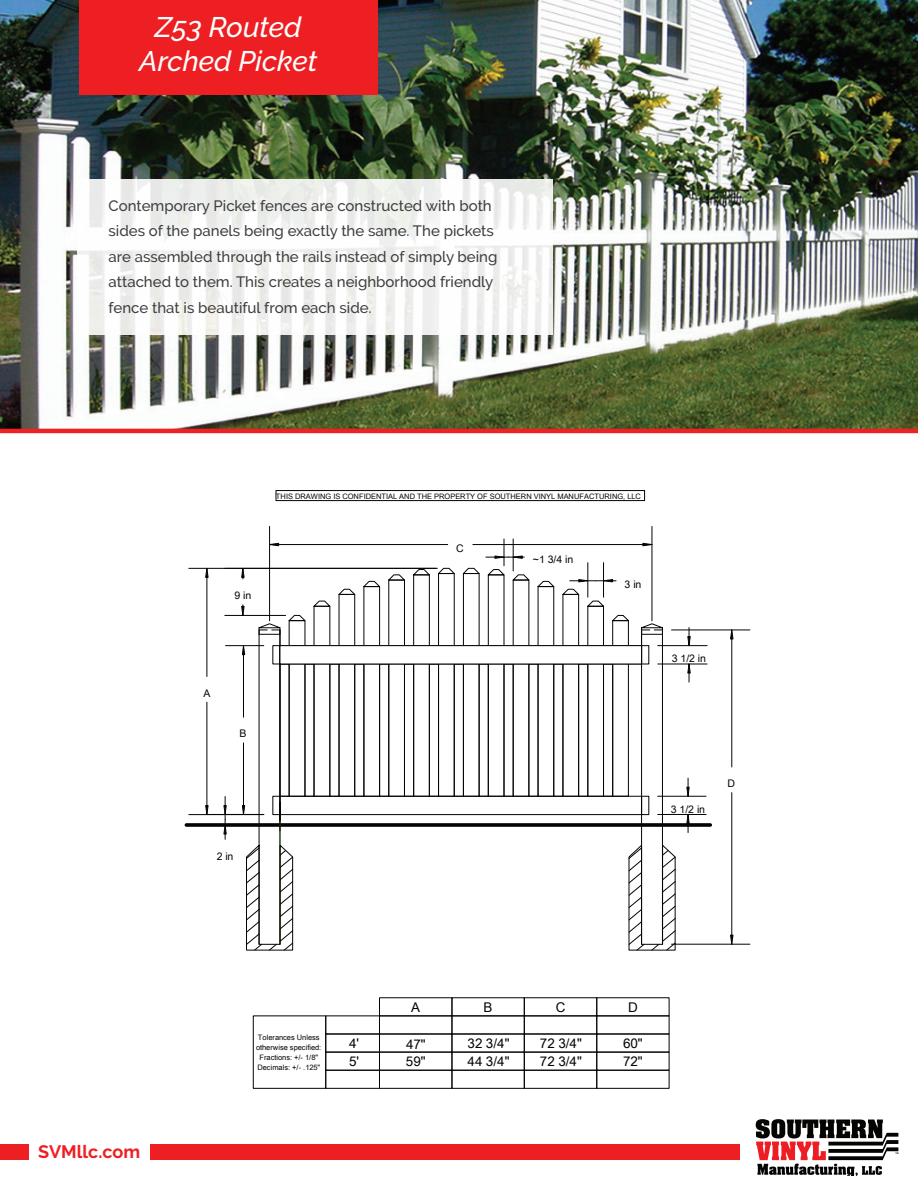
<style>
.page{position:relative;width:918px;height:1188px;background:#fff}
.page>*{position:absolute;margin:0;border:0;box-sizing:border-box;transform-origin:0 0}
.t1{font:italic 500 28.2px/34.2px "Raleway";color:#fff;text-align:center}
.t2{font:700 18px "Raleway";color:#ee1f23}
.t3{font:500 15px/25.5px "Raleway";color:#3e3e3f}
.t4{font:13.35px/18.1px "Arial Unicode MS Win Char Set FFFF H2";color:#040503}
.t5{font:10.5px "Arial Unicode MS Win Char Set FFFF H2";letter-spacing:-.005em;color:#040503}
.t6{font:7.5px/10.1px "Arial Unicode MS Win Char Set FFFF H2";color:#040503;text-align:center}
</style>
<div class="page">
<img style="left:0;top:0;width:918px;height:433px">
<div style="left:276px;top:491px;width:369px;height:10px;border:1px solid #040503"></div>
<hr style="left:662px;top:630px;width:1px;height:314px;background:#040503">
<hr style="left:641px;top:630px;width:1px;height:314px;background:#040503">
<svg style="left:186px;top:823px;width:524px;height:4px;background:#1b1c1a"></svg>
<svg style="left:628px;top:844px;width:48px;height:107px"></svg>
<div style="left:280px;top:796px;width:362px;height:19px;border:1px solid #040503"></div>
<div style="left:273px;top:796px;width:7px;height:19px;border:1px solid #040503"></div>
<div style="left:641px;top:796px;width:8px;height:19px;border:1px solid #040503"></div>
<div style="left:289px;top:620px;width:16px;height:177px;border:1px solid #040503"></div>
<div style="left:314px;top:606px;width:16px;height:191px;border:1px solid #040503"></div>
<div style="left:339px;top:594px;width:16px;height:203px;border:1px solid #040503"></div>
<div style="left:413px;top:575px;width:17px;height:222px;border:1px solid #040503"></div>
<hr style="left:280px;top:630px;width:1px;height:314px;background:#040503">
<hr style="left:259px;top:630px;width:1px;height:314px;background:#040503">
<svg style="left:246px;top:844px;width:47px;height:107px"></svg>
<svg style="left:258px;top:615px;width:48px;height:31px"></svg>
<svg style="left:313px;top:601px;width:18px;height:6px"></svg>
<svg style="left:338px;top:589px;width:18px;height:6px"></svg>
<svg style="left:388px;top:574px;width:17px;height:7px"></svg>
<svg style="left:413px;top:569px;width:17px;height:7px"></svg>
<svg style="left:363px;top:581px;width:18px;height:6px"></svg>
<svg style="left:438px;top:568px;width:17px;height:6px"></svg>
<svg style="left:463px;top:568px;width:17px;height:6px"></svg>
<svg style="left:562px;top:589px;width:18px;height:6px"></svg>
<svg style="left:587px;top:601px;width:17px;height:6px"></svg>
<svg style="left:612px;top:615px;width:17px;height:5px"></svg>
<svg style="left:641px;top:623px;width:22px;height:23px"></svg>
<div style="left:354px;top:664px;width:10px;height:133px;border:1px solid #040503"></div>
<div style="left:379px;top:664px;width:10px;height:133px;border:1px solid #040503"></div>
<div style="left:404px;top:664px;width:10px;height:133px;border:1px solid #040503"></div>
<div style="left:429px;top:664px;width:10px;height:133px;border:1px solid #040503"></div>
<div style="left:454px;top:664px;width:10px;height:133px;border:1px solid #040503"></div>
<div style="left:479px;top:664px;width:10px;height:133px;border:1px solid #040503"></div>
<div style="left:553px;top:664px;width:10px;height:133px;border:1px solid #040503"></div>
<div style="left:578px;top:664px;width:10px;height:133px;border:1px solid #040503"></div>
<div style="left:463px;top:573px;width:16px;height:224px;border:1px solid #040503"></div>
<div style="left:488px;top:575px;width:16px;height:222px;border:1px solid #040503"></div>
<div style="left:513px;top:580px;width:16px;height:217px;border:1px solid #040503"></div>
<div style="left:538px;top:586px;width:16px;height:211px;border:1px solid #040503"></div>
<div style="left:563px;top:594px;width:16px;height:203px;border:1px solid #040503"></div>
<div style="left:588px;top:606px;width:16px;height:191px;border:1px solid #040503"></div>
<div style="left:612px;top:620px;width:17px;height:177px;border:1px solid #040503"></div>
<svg style="left:537px;top:581px;width:18px;height:6px"></svg>
<div style="left:273px;top:645px;width:7px;height:19px;border:1px solid #040503"></div>
<div style="left:280px;top:645px;width:362px;height:19px;background:#fff;border:1px solid #040503"></div>
<hr style="left:269px;top:526px;width:1px;height:95px;background:#040503">
<hr style="left:652px;top:526px;width:1px;height:95px;background:#040503">
<hr style="left:279px;top:544px;width:169px;height:1px;background:#040503">
<hr style="left:473px;top:544px;width:170px;height:1px;background:#040503">
<svg style="left:269px;top:543px;width:10px;height:3px"></svg>
<svg style="left:642px;top:543px;width:10px;height:3px"></svg>
<hr style="left:658px;top:664px;width:49px;height:1px;background:#040503">
<hr style="left:658px;top:645px;width:49px;height:1px;background:#040503">
<svg style="left:687px;top:628px;width:4px;height:18px"></svg>
<svg style="left:687px;top:663px;width:4px;height:19px"></svg>
<hr style="left:658px;top:796px;width:48px;height:1px;background:#040503">
<hr style="left:658px;top:814px;width:48px;height:1px;background:#040503">
<svg style="left:686px;top:815px;width:4px;height:18px"></svg>
<svg style="left:686px;top:778px;width:4px;height:19px"></svg>
<hr style="left:672px;top:630px;width:78px;height:1px;background:#040503">
<hr style="left:672px;top:944px;width:78px;height:1px;background:#040503">
<hr style="left:732px;top:639px;width:1px;height:128px;background:#040503">
<hr style="left:732px;top:793px;width:1px;height:142px;background:#040503">
<svg style="left:730px;top:629px;width:4px;height:10px"></svg>
<svg style="left:730px;top:935px;width:4px;height:10px"></svg>
<hr style="left:207px;top:825px;width:64px;height:1px;background:#040503">
<svg style="left:223px;top:796px;width:4px;height:43px"></svg>
<hr style="left:189px;top:568px;width:248px;height:1px;background:#040503">
<hr style="left:189px;top:814px;width:75px;height:1px;background:#040503">
<hr style="left:207px;top:577px;width:1px;height:100px;background:#040503">
<hr style="left:207px;top:702px;width:1px;height:104px;background:#040503">
<svg style="left:205px;top:568px;width:4px;height:10px"></svg>
<svg style="left:205px;top:805px;width:4px;height:10px"></svg>
<hr style="left:225px;top:645px;width:39px;height:1px;background:#040503">
<hr style="left:243px;top:743px;width:1px;height:63px;background:#040503">
<hr style="left:243px;top:655px;width:1px;height:62px;background:#040503">
<svg style="left:242px;top:805px;width:3px;height:9px"></svg>
<svg style="left:242px;top:645px;width:3px;height:10px"></svg>
<svg style="left:486px;top:539px;width:44px;height:42px"></svg>
<hr style="left:588px;top:563px;width:1px;height:34px;background:#040503">
<hr style="left:603px;top:563px;width:1px;height:34px;background:#040503">
<svg style="left:570px;top:579px;width:46px;height:3px"></svg>
<hr style="left:225px;top:615px;width:61px;height:1px;background:#040503">
<svg style="left:241px;top:569px;width:4px;height:10px"></svg>
<svg style="left:241px;top:605px;width:4px;height:11px"></svg>
<svg style="left:77px;top:179px;width:476px;height:155px"></svg>
<div style="left:379px;top:1070px;width:73px;height:19px;border:1px solid #040503"></div>
<div style="left:379px;top:1052px;width:73px;height:19px;border:1px solid #040503"></div>
<div style="left:379px;top:1016px;width:73px;height:18px;border:1px solid #040503"></div>
<div style="left:253px;top:1016px;width:73px;height:73px;border:1px solid #040503"></div>
<div style="left:379px;top:997px;width:73px;height:19px;border:1px solid #040503"></div>
<div style="left:452px;top:1070px;width:73px;height:19px;border:1px solid #040503"></div>
<div style="left:452px;top:1052px;width:73px;height:19px;border:1px solid #040503"></div>
<div style="left:452px;top:1016px;width:73px;height:18px;border:1px solid #040503"></div>
<div style="left:452px;top:997px;width:73px;height:19px;border:1px solid #040503"></div>
<div style="left:524px;top:1070px;width:73px;height:19px;border:1px solid #040503"></div>
<div style="left:524px;top:1052px;width:73px;height:19px;border:1px solid #040503"></div>
<div style="left:524px;top:1016px;width:73px;height:18px;border:1px solid #040503"></div>
<div style="left:524px;top:997px;width:73px;height:19px;border:1px solid #040503"></div>
<div style="left:596px;top:1070px;width:73px;height:19px;border:1px solid #040503"></div>
<div style="left:596px;top:1052px;width:73px;height:19px;border:1px solid #040503"></div>
<div style="left:596px;top:1016px;width:73px;height:18px;border:1px solid #040503"></div>
<div style="left:596px;top:997px;width:73px;height:19px;border:1px solid #040503"></div>
<div style="left:325px;top:1070px;width:55px;height:19px;border:1px solid #040503"></div>
<div style="left:325px;top:1052px;width:55px;height:19px;border:1px solid #040503"></div>
<div style="left:325px;top:1016px;width:55px;height:18px;border:1px solid #040503"></div>
<div style="left:79px;top:0;width:299px;height:95px;background:#ee1f23"></div>
<div style="left:150px;top:1144px;width:590px;height:15px;background:#ee1f23"></div>
<svg style="left:756px;top:1119px;width:142px;height:56px"></svg>
<div style="left:0;top:1144px;width:28px;height:15px;background:#ee1f23"></div>
<h1 class="t1" style="left:139px;top:10px;width:180px">Z53 Routed<br>Arched Picket</h1>
<p class="t3" style="left:109px;top:193px;width:390px">Contemporary Picket fences are constructed with both sides of the panels being exactly the same. The pickets are assembled through the rails instead of simply being attached to them. This creates a neighborhood friendly fence that is beautiful from each side.</p>
<p class="t2" style="left:38px;top:1141px;width:103px">SVMllc.com</p>
<p class="t5" style="left:235px;top:588px;width:18px">9 in</p>
<p class="t6" style="left:276px;top:491px;width:366px">THIS DRAWING IS CONFIDENTIAL AND THE PROPERTY OF SOUTHERN VINYL MANUFACTURING, LLC</p>
<p class="t5" style="left:456px;top:541px;width:9px">C</p>
<p class="t5" style="left:533px;top:552px;width:42px">~1 3/4 in</p>
<p class="t5" style="left:625px;top:577px;width:18px">3 in</p>
<p class="t5" style="left:203px;top:685px;width:9px">A</p>
<p class="t5" style="left:240px;top:726px;width:9px">B</p>
<p class="t5" style="left:217px;top:848px;width:18px">2 in</p>
<p class="t5" style="left:672px;top:651px;width:36px">3 1/2 in</p>
<p class="t5" style="left:671px;top:801px;width:36px">3 1/2 in</p>
<p class="t5" style="left:728px;top:776px;width:9px">D</p>
<p class="t6" style="left:256px;top:1032px;width:67px">Tolerances Unless otherwise specified:<br>Fractions: +/- 1/8"<br>Decimals: +/- .125"</p>
<p class="t4" style="left:411px;top:998px;width:10px">A</p>
<p class="t4" style="left:483px;top:998px;width:10px">B</p>
<p class="t4" style="left:556px;top:998px;width:11px">C</p>
<p class="t4" style="left:628px;top:998px;width:11px">D</p>
<p class="t4" style="left:349px;top:1034px;width:12px">4'<br>5'</p>
<p class="t4" style="left:406px;top:1035px;width:21px">47"<br>59"</p>
<p class="t4" style="left:623px;top:1034px;width:21px">60"<br>72"</p>
<p class="t4" style="left:468px;top:1034px;width:43px">32 3/4"<br>44 3/4"</p>
<p class="t4" style="left:540px;top:1034px;width:43px">72 3/4"<br>72 3/4"</p>
</div>
